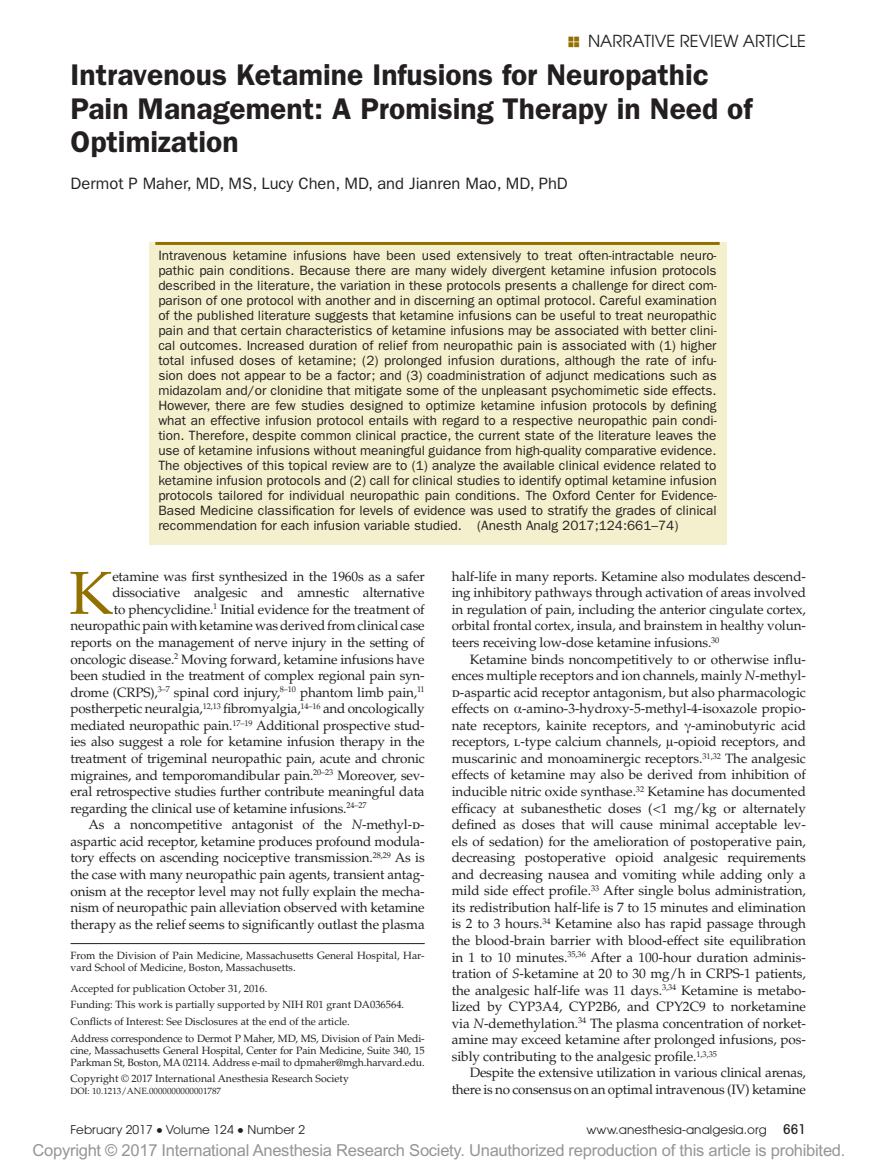
<style>
.page{position:relative;width:878px;height:1175px;background:#fff}
.page>*{position:absolute;margin:0;border:0;box-sizing:border-box;transform-origin:0 0}
.t1{font:60.6px "Palatino LT Std";color:#927100}
.t2{font:600 30px/33px "ITC Franklin Gothic Std";color:#231f20}
.t3{font:16.5px "Arial MT Std";letter-spacing:-.015em;color:#939598}
.t4{font:16.5px "ITC Franklin Gothic Std";color:#231f20}
.t5{font:16.5px "Avant Garde";color:#231f20}
.t6{font:13.5px/16.5px "Palatino LT Std";letter-spacing:-.015em;color:#231f20;text-align:justify}
.t7{font:13.5px/15px "ITC Franklin Gothic Std";color:#231f20;text-align:justify}
.t8{font:12px "Avant Garde";letter-spacing:.005em;color:#231f20}
.t9{font:10.5px/16.5px "Palatino LT Std";color:#231f20}
.t10{font:9px "Palatino LT Std";color:#231f20}
.s1{font-style:italic}
.s2{font-family:"Gandhari Unicode"}
.s3{font-family:"Gandhari Unicode";font-size:18.75px}
.s4{font-weight:500;font-stretch:condensed;font-size:13.5px}
</style>
<div class="page">
<div style="left:148px;top:242px;width:578px;height:302px;background:#f4f0cd"></div>
<hr style="left:155px;top:242px;width:564px;height:3px;background:#927100">
<hr style="left:70px;top:943px;width:354px;height:1px;background:#231f20">
<p class="t5" style="left:588px;top:31px;width:219px">Narrative Review Article</p>
<h2 class="t2" style="left:70px;top:59px;width:683px">Intravenous Ketamine Infusions for Neuropathic<br>Pain Management: A Promising Therapy in Need of<br>Optimization</h2>
<p class="t4" style="left:70px;top:174px;width:499px">Dermot P Maher, MD, MS, Lucy Chen, MD, and Jianren Mao, MD, PhD</p>
<p class="t7" style="left:158px;top:248px;width:560px">Intravenous ketamine infusions have been used extensively to treat often-intractable neuro&shy;pathic pain conditions. Because there are many widely divergent ketamine infusion protocols described in the literature, the variation in these protocols presents a challenge for direct com&shy;parison of one protocol with another and in discerning an optimal protocol. Careful examination of the published literature suggests that ketamine infusions can be useful to treat neuropathic pain and that certain characteristics of ketamine infusions may be associated with better clini&shy;cal outcomes. Increased duration of relief from neuropathic pain is associated with (1) higher total infused doses of ketamine; (2) prolonged infusion durations, although the rate of infu&shy;sion does not appear to be a factor; and (3) coadministration of adjunct medications such as midazolam and/or clonidine that mitigate some of the unpleasant psychomimetic side effects.<br>However, there are few studies designed to optimize ketamine infusion protocols by defining what an effective infusion protocol entails with regard to a respective neuropathic pain condi&shy;tion. Therefore, despite common clinical practice, the current state of the literature leaves the use of ketamine infusions without meaningful guidance from high-quality comparative evidence.<br>The objectives of this topical review are to (1) analyze the available clinical evidence related to ketamine infusion protocols and (2) call for clinical studies to identify optimal ketamine infusion protocols tailored for individual neuropathic pain conditions. The Oxford Center for Evidence-Based Medicine classification for levels of evidence was used to stratify the grades of clinical recommendation for each infusion variable studied. (Anesth Analg 2017;124:661–74)</p>
<h1 class="t1" style="left:69px;top:557px;width:46px">K</h1>
<p class="t6" style="left:112px;top:568px;width:314px">etamine was first synthesized in the 1960s as a safer</p>
<p class="t6" style="left:112px;top:584px;width:314px">dissociative analgesic and amnestic alternative</p>
<p class="t6" style="left:114px;top:601px;width:312px">to phencyclidine.<sup>1</sup> Initial evidence for the treatment of</p>
<p class="t6" style="left:70px;top:618px;width:355px">neuropathic pain with ketamine was derived from clinical case</p>
<p class="t6" style="left:70px;top:634px;width:356px">reports on the management of nerve injury in the setting of</p>
<p class="t6" style="left:70px;top:651px;width:355px">oncologic disease.<sup>2</sup> Moving forward, ketamine infusions have</p>
<p class="t6" style="left:70px;top:667px;width:356px">been studied in the treatment of complex regional pain syn-</p>
<p class="t6" style="left:70px;top:684px;width:356px">drome (CRPS),<sup>3–7</sup> spinal cord injury,<sup>8–10</sup> phantom limb pain,<sup>11</sup></p>
<p class="t6" style="left:71px;top:700px;width:356px">postherpetic neuralgia,<sup>12,13</sup> fibromyalgia,<sup>14–16</sup> and oncologically</p>
<p class="t6" style="left:70px;top:717px;width:356px">mediated neuropathic pain.<sup>17–19</sup> Additional prospective stud-</p>
<p class="t6" style="left:70px;top:733px;width:355px">ies also suggest a role for ketamine infusion therapy in the</p>
<p class="t6" style="left:70px;top:750px;width:356px">treatment of trigeminal neuropathic pain, acute and chronic</p>
<p class="t6" style="left:70px;top:767px;width:356px">migraines, and temporomandibular pain.<sup>20–23</sup> Moreover, sev-</p>
<p class="t6" style="left:71px;top:783px;width:355px">eral retrospective studies further contribute meaningful data</p>
<p class="t6" style="left:71px;top:800px;width:297px">regarding the clinical use of ketamine infusions.<sup>24–27</sup></p>
<p class="t6" style="left:88px;top:816px;width:338px">As a noncompetitive antagonist of the <span class="s1">N</span>-methyl-d-</p>
<p class="t6" style="left:71px;top:833px;width:355px">aspartic acid receptor, ketamine produces profound modula-</p>
<p class="t6" style="left:71px;top:849px;width:356px">tory effects on ascending nociceptive transmission.<sup>28,29</sup> As is</p>
<p class="t6" style="left:70px;top:866px;width:356px">the case with many neuropathic pain agents, transient antag-</p>
<p class="t6" style="left:70px;top:883px;width:356px">onism at the receptor level may not fully explain the mecha-</p>
<p class="t6" style="left:70px;top:899px;width:356px">nism of neuropathic pain alleviation observed with ketamine</p>
<p class="t6" style="left:70px;top:916px;width:356px">therapy as the relief seems to significantly outlast the plasma</p>
<p class="t9" style="left:70px;top:949px;width:355px;line-height:12px">From the Division of Pain Medicine, Massachusetts General Hospital, Har&shy;vard School of Medicine, Boston, Massachusetts.</p>
<p class="t9" style="left:70px;top:980px;width:356px">Accepted for publication October 31, 2016.<br>Funding: This work is partially supported by NIH R01 grant DA036564.<br>Conflicts of Interest: See Disclosures at the end of the article.<br>Address correspondence to Dermot P Maher, MD, MS, Division of Pain Medi-</p>
<p class="t9" style="left:70px;top:1044px;width:356px;line-height:12px">cine, Massachusetts General Hospital, Center for Pain Medicine, Suite 340, 15<br>Parkman St, Boston, MA 02114. Address e-mail to dpmaher@mgh.harvard.edu.</p>
<p class="t9" style="left:70px;top:1070px;width:280px">Copyright © 2017 International Anesthesia Research Society</p>
<p class="t10" style="left:70px;top:1085px;width:152px">DOI: 10.1213/ANE.0000000000001787</p>
<p class="t6" style="left:451px;top:568px;width:356px">half-life in many reports. Ketamine also modulates descend&shy;ing inhibitory pathways through activation of areas involved in regulation of pain, including the anterior cingulate cortex, orbital frontal cortex, insula, and brainstem in healthy volun&shy;teers receiving low-dose ketamine infusions.<sup>30</sup></p>
<p class="t6" style="left:451px;top:651px;width:356px;text-indent:18px">Ketamine binds noncompetitively to or otherwise influ&shy;ences multiple receptors and ion channels, mainly <span class="s1">N</span>-methyl&shy;d-aspartic acid receptor antagonism, but also pharmacologic effects on <span class="s2">α</span>-amino-3-hydroxy-5-methyl-4-isoxazole propio&shy;nate receptors, kainite receptors, and <span class="s2">γ</span>-aminobutyric acid receptors, l-type calcium channels, <span class="s2">μ</span>-opioid receptors, and muscarinic and monoaminergic receptors.<sup>31,32</sup> The analgesic effects of ketamine may also be derived from inhibition of inducible nitric oxide synthase.<sup>32</sup> Ketamine has documented efficacy at subanesthetic doses (&lt;1 mg/kg or alternately defined as doses that will cause minimal acceptable lev&shy;els of sedation) for the amelioration of postoperative pain, decreasing postoperative opioid analgesic requirements and decreasing nausea and vomiting while adding only a mild side effect profile.<sup>33</sup> After single bolus administration, its redistribution half-life is 7 to 15 minutes and elimination is 2 to 3 hours.<sup>34</sup> Ketamine also has rapid passage through the blood-brain barrier with blood-effect site equilibration in 1 to 10 minutes.<sup>35,36</sup> After a 100-hour duration adminis&shy;tration of <span class="s1">S</span>-ketamine at 20 to 30 mg/h in CRPS-1 patients, the analgesic half-life was 11 days.<sup>3,34</sup> Ketamine is metabo&shy;lized by CYP3A4, CYP2B6, and CPY2C9 to norketamine via <span class="s1">N</span>-demethylation.<sup>34</sup> The plasma concentration of norket&shy;amine may exceed ketamine after prolonged infusions, pos&shy;sibly contributing to the analgesic profile.<sup>1,3,35</sup></p>
<p class="t6" style="left:452px;top:1064px;width:355px;text-align:right">Despite the extensive utilization in various clinical arenas, there is no consensus on an optimal intravenous (IV) ketamine</p>
<p class="t8" style="left:70px;top:1123px;width:236px">February 2017 <span class="s3">•</span> Volume 124 <span class="s3">•</span> Number 2</p>
<p class="t8" style="left:586px;top:1123px;width:221px">www.anesthesia-analgesia.org <span class="s4">661</span></p>
<p class="t3" style="left:33px;top:1141px;width:814px">Copyright © 2017 International Anesthesia Research Society. Unauthorized reproduction of this article is prohibited.</p>
</div>
